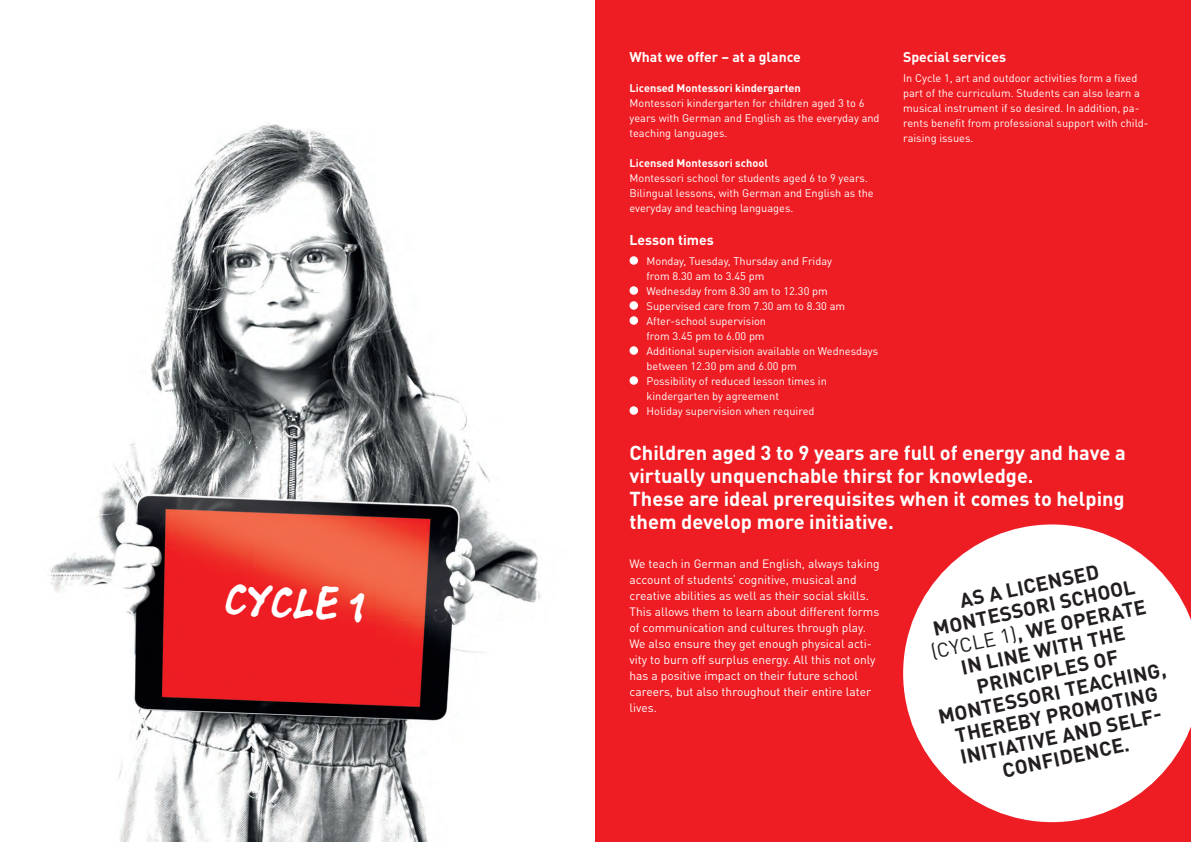
<style>
.page{position:relative;width:1191px;height:842px;background:#fff}
.page>*{position:absolute;margin:0;border:0;box-sizing:border-box;transform-origin:0 0}
.t1{font:45px "Berranger Hand ITC Std";color:#fff}
.t2{font:700 20px/23px "DINOT";color:#fff}
.t3{font:700 20px/21.8px "DINOT";color:#231f20;text-align:center}
.t4{font:700 14px "DINOT";color:#fff}
.t5{font:12px/16px "DINOT";color:#fff}
.t6{font:11px/15px "DINOT";color:#fff}
.t7{font:700 11px "DINOT";color:#fff}
.s1{font-weight:400}
</style>
<div class="page">
<div style="left:595px;top:0;width:596px;height:842px;background:#ee1d23"></div>
<svg style="left:629px;top:256px;width:9px;height:9px"></svg>
<svg style="left:629px;top:286px;width:9px;height:9px"></svg>
<svg style="left:629px;top:301px;width:9px;height:9px"></svg>
<svg style="left:629px;top:316px;width:9px;height:9px"></svg>
<div style="left:629px;top:346px;width:9px;height:9px;background:#fff;border-radius:50%"></div>
<div style="left:629px;top:376px;width:9px;height:9px;background:#fff;border-radius:50%"></div>
<div style="left:629px;top:406px;width:9px;height:9px;background:#fff;border-radius:50%"></div>
<svg style="left:903px;top:524px;width:288px;height:298px;fill:#fff"></svg>
<img style="left:50px;top:123px;width:491px;height:719px">
<h1 class="t1" style="left:226px;top:567px;width:143px;rotate:3deg">CYCLE 1</h1>
<p class="t4" style="left:629px;top:46px;width:173px">What we offer – at a glance</p>
<p class="t7" style="left:629px;top:79px;width:173px">Licensed Montessori kindergarten</p>
<p class="t6" style="left:629px;top:95px;width:252px">Montessori kindergarten for children aged 3 to 6 years with German and English as the everyday and teaching languages.</p>
<p class="t7" style="left:629px;top:154px;width:140px">Licensed Montessori school</p>
<p class="t6" style="left:629px;top:170px;width:246px">Montessori school for students aged 6 to 9 years.<br>Bilingual lessons, with German and English as the everyday and teaching languages.</p>
<p class="t4" style="left:629px;top:229px;width:86px">Lesson times</p>
<p class="t6" style="left:646px;top:253px;width:233px">Monday, Tuesday, Thursday and Friday<br>from 8.30 am to 3.45 pm<br>Wednesday from 8.30 am to 12.30 pm<br>Supervised care from 7.30 am to 8.30 am<br>After-school supervision<br>from 3.45 pm to 6.00 pm<br>Additional supervision available on Wednesdays between 12.30 pm and 6.00 pm<br>Possibility of reduced lesson times in kindergarten by agreement<br>Holiday supervision when required</p>
<p class="t4" style="left:903px;top:46px;width:104px">Special services</p>
<p class="t6" style="left:903px;top:70px;width:247px">In Cycle 1, art and outdoor activities form a fixed part of the curriculum. Students can also learn a musical instrument if so desired. In addition, pa&shy;rents benefit from professional support with child&shy;raising issues.</p>
<h2 class="t2" style="left:629px;top:440px;width:498px">Children aged 3 to 9 years are full of energy and have a virtually unquenchable thirst for knowledge.<br>These are ideal prerequisites when it comes to helping them develop more initiative.</h2>
<h2 class="t3" style="left:913px;top:598px;width:233px;rotate:-12deg">AS A LICENSED<br>MONTESSORI SCHOOL <span class="s1">(CYCLE 1)</span>, WE OPERATE<br>IN LINE WITH THE<br>PRINCIPLES OF<br>MONTESSORI TEACHING,<br>THEREBY PROMOTING<br>INITIATIVE AND SELF-<br>CONFIDENCE.</h2>
<p class="t5" style="left:629px;top:554px;width:252px">We teach in German and English, always taking account of students‘ cognitive, musical and creative abilities as well as their social skills.<br>This allows them to learn about different forms of communication and cultures through play.<br>We also ensure they get enough physical acti&shy;vity to burn off surplus energy. All this not only has a positive impact on their future school careers, but also throughout their entire later lives.</p>
</div>
